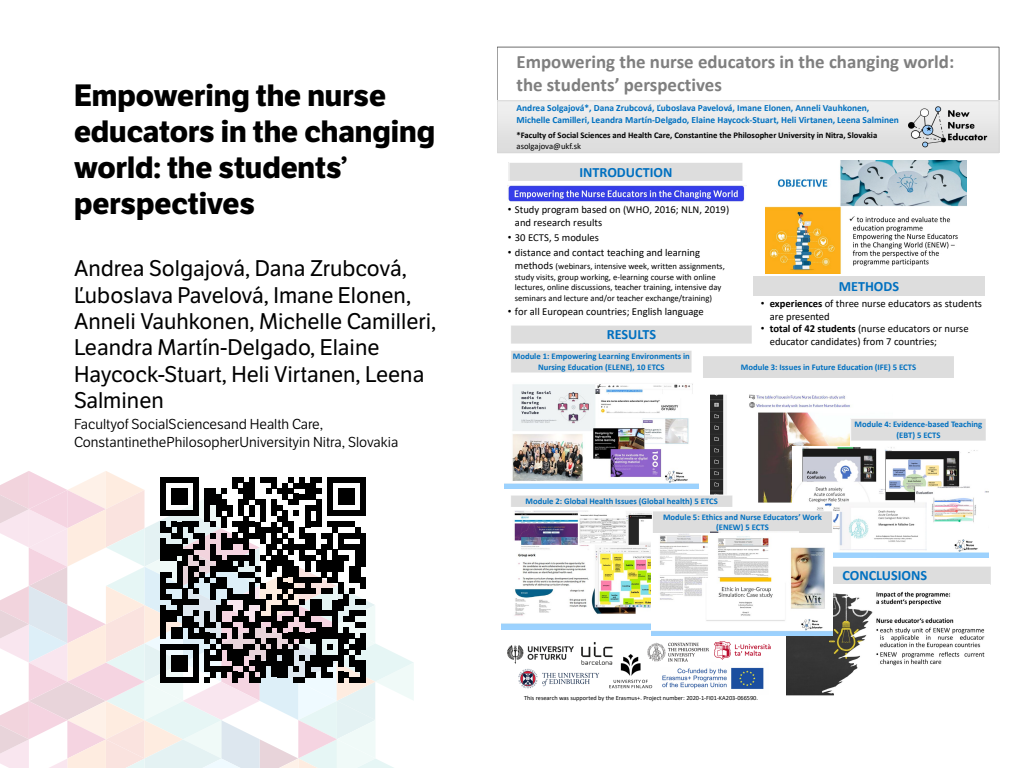
<style>
.page{position:relative;width:1024px;height:768px;background:#fff}
.page>*{position:absolute;margin:0;border:0;box-sizing:border-box;transform-origin:0 0}
.t1{font:700 30px/36px "LFT Etica";color:#000}
.t2{font:22px/26.4px "LFT Etica";color:#000}
.t3{font:700 18.9px/22.7px "Calibri";color:#7f7f7f}
.t4{font:700 14.2px "Calibri";color:#0070c0}
.t5{font:14px/18px "LFT Etica Bk";color:#000}
.t6{font:10.6px/12.7px "Calibri";color:#000}
.t7{font:700 9.4px/11.3px "Calibri";color:#0070c0}
.t8{font:700 8.7px/10.4px "Calibri";color:#0070c0;text-align:center}
.t9{font:8.7px/10.6px "Calibri";color:#000}
.t10{font:700 8.7px "Calibri";color:#000}
.t11{font:6.3px "Calibri";color:#000}
.s1{font-family:"Arial"}
.s2{font-size:10.6px}
.s3{font-weight:700}
</style>
<div class="page">
<img style="left:711px;top:395px;width:139px;height:108px">
<div style="left:497px;top:47px;width:502px;height:100px;border:1px solid #737373"></div>
<div style="left:497px;top:101px;width:502px;height:51px;background:#e6e6e6"></div>
<div style="left:753px;top:277px;width:232px;height:19px;background:#ddd"></div>
<div style="left:509px;top:162px;width:234px;height:19px;background:#ddd"></div>
<hr style="left:509px;top:162px;width:1px;height:72px;background:#fff">
<hr style="left:509px;top:162px;width:234px;height:1px;background:#fff">
<div style="left:778px;top:566px;width:213px;height:19px;background:#ddd"></div>
<hr style="left:778px;top:566px;width:213px;height:1px;background:#fff">
<div style="left:511px;top:325px;width:241px;height:19px;background:#ddd"></div>
<hr style="left:511px;top:325px;width:241px;height:1px;background:#fff">
<img style="left:507px;top:632px;width:273px;height:57px">
<img style="left:908px;top:106px;width:80px;height:42px">
<img style="left:507px;top:185px;width:240px;height:17px">
<img style="left:766px;top:161px;width:200px;height:112px">
<div style="left:511px;top:350px;width:181px;height:23px;background:#ddd"></div>
<hr style="left:511px;top:350px;width:181px;height:1px;background:#fff">
<img style="left:504px;top:384px;width:194px;height:104px">
<div style="left:511px;top:495px;width:222px;height:12px;background:#ddd"></div>
<hr style="left:511px;top:495px;width:222px;height:1px;background:#fff">
<img style="left:502px;top:511px;width:150px;height:118px">
<div style="left:703px;top:356px;width:251px;height:23px;background:#ddd"></div>
<hr style="left:702px;top:378px;width:253px;height:1px;background:#fff">
<hr style="left:702px;top:356px;width:253px;height:1px;background:#fff">
<div style="left:851px;top:418px;width:135px;height:23px;background:#ddd"></div>
<hr style="left:851px;top:418px;width:135px;height:1px;background:#fff">
<img style="left:793px;top:447px;width:196px;height:110px">
<div style="left:652px;top:511px;width:181px;height:23px;background:#ddd"></div>
<hr style="left:652px;top:533px;width:181px;height:1px;background:#fff">
<hr style="left:652px;top:511px;width:1px;height:38px;background:#fff">
<hr style="left:832px;top:511px;width:1px;height:38px;background:#fff">
<hr style="left:652px;top:511px;width:181px;height:1px;background:#fff">
<hr style="left:652px;top:549px;width:181px;height:1px;background:#fff">
<img style="left:711px;top:532px;width:88px;height:1px">
<img style="left:787px;top:591px;width:198px;height:105px">
<img style="left:652px;top:534px;width:180px;height:101px">
<svg style="left:0;top:471px;width:414px;height:297px"></svg>
<div style="left:360px;top:633px;width:6px;height:17px;background:#000"></div>
<div style="left:360px;top:661px;width:6px;height:22px;background:#000"></div>
<h1 class="t1" style="left:74px;top:78px;width:363px">Empowering the nurse educators in the changing world: the students’ perspectives</h1>
<h2 class="t2" style="left:74px;top:256px;width:364px">Andrea Solgajová, Dana Zrubcová,<br>Ľuboslava Pavelová, Imane Elonen,<br>Anneli Vauhkonen, Michelle Camilleri,<br>Leandra Martín-Delgado, Elaine<br>Haycock-Stuart, Heli Virtanen, Leena<br>Salminen</h2>
<h3 class="t5" style="left:74px;top:416px;width:326px">Facultyof SocialSciencesand Health Care,<br>ConstantinethePhilosopherUniversityin Nitra, Slovakia</h3>
<h3 class="t3" style="left:517px;top:50px;width:439px">Empowering the nurse educators in the changing world: the students’ perspectives</h3>
<p class="t7" style="left:517px;top:102px;width:384px">Andrea Solgajová*, Dana Zrubcová, Ľuboslava Pavelová, Imane Elonen, Anneli Vauhkonen,<br>Michelle Camilleri, Leandra Martín-Delgado, Elaine Haycock-Stuart, Heli Virtanen, Leena Salminen</p>
<p class="t10" style="left:517px;top:129px;width:362px">*Faculty of Social Sciences and Health Care, Constantine the Philosopher University in Nitra, Slovakia</p>
<p class="t9" style="left:517px;top:140px;width:66px">asolgajova@ukf.sk</p>
<h3 class="t4" style="left:579px;top:162px;width:94px">INTRODUCTION</h3>
<p class="t6" style="left:515px;top:203px;width:216px;text-indent:-7px"><span class="s1">•</span> Study program based on (WHO, 2016; NLN, 2019) and research results</p>
<p class="t6" style="left:508px;top:231px;width:93px"><span class="s1">•</span> 30 ECTS, 5 modules</p>
<p class="t6" style="left:508px;top:246px;width:194px"><span class="s1">•</span> distance and contact teaching and learning</p>
<p class="t9" style="left:515px;top:261px;width:211px"><span class="s2">methods</span> (webinars, intensive week, written assignments, study visits, group working, e-learning course with online lectures, online discussions, teacher training, intensive day seminars and lecture and/or teacher exchange/training)</p>
<p class="t6" style="left:508px;top:305px;width:197px"><span class="s1">•</span> for all European countries; English language</p>
<p class="t8" style="left:513px;top:351px;width:179px">Module 1: Empowering Learning Environments in<br>Nursing Education (ELENE), 10 ETCS</p>
<h3 class="t4" style="left:607px;top:325px;width:51px">RESULTS</h3>
<h3 class="t4" style="left:839px;top:277px;width:62px">METHODS</h3>
<p class="t6" style="left:770px;top:297px;width:214px;text-indent:-9px"><span class="s1">•</span> <span class="s3">experiences</span> of three nurse educators as students are presented</p>
<p class="t6" style="left:770px;top:322px;width:200px;text-indent:-9px"><span class="s1">•</span> <span class="s3">total of 42 students</span> (nurse educators or nurse educator candidates) from 7 countries;</p>
<p class="t8" style="left:741px;top:362px;width:177px">Module 3: Issues in Future Education (IFE) 5 ECTS</p>
<p class="t8" style="left:855px;top:419px;width:129px">Module 4: Evidence-based Teaching (EBT) 5 ECTS</p>
<p class="t8" style="left:526px;top:496px;width:194px">Module 2: Global Health Issues (Global health) 5 ETCS</p>
<p class="t8" style="left:663px;top:512px;width:160px">Module 5: Ethics and Nurse Educators’ Work (ENEW) 5 ECTS</p>
<h3 class="t4" style="left:842px;top:566px;width:86px">CONCLUSIONS</h3>
<p class="t11" style="left:524px;top:693px;width:236px">This research was supported by the Erasmus+. Project number: 2020-1-FI01-KA203-066590.</p>
</div>
